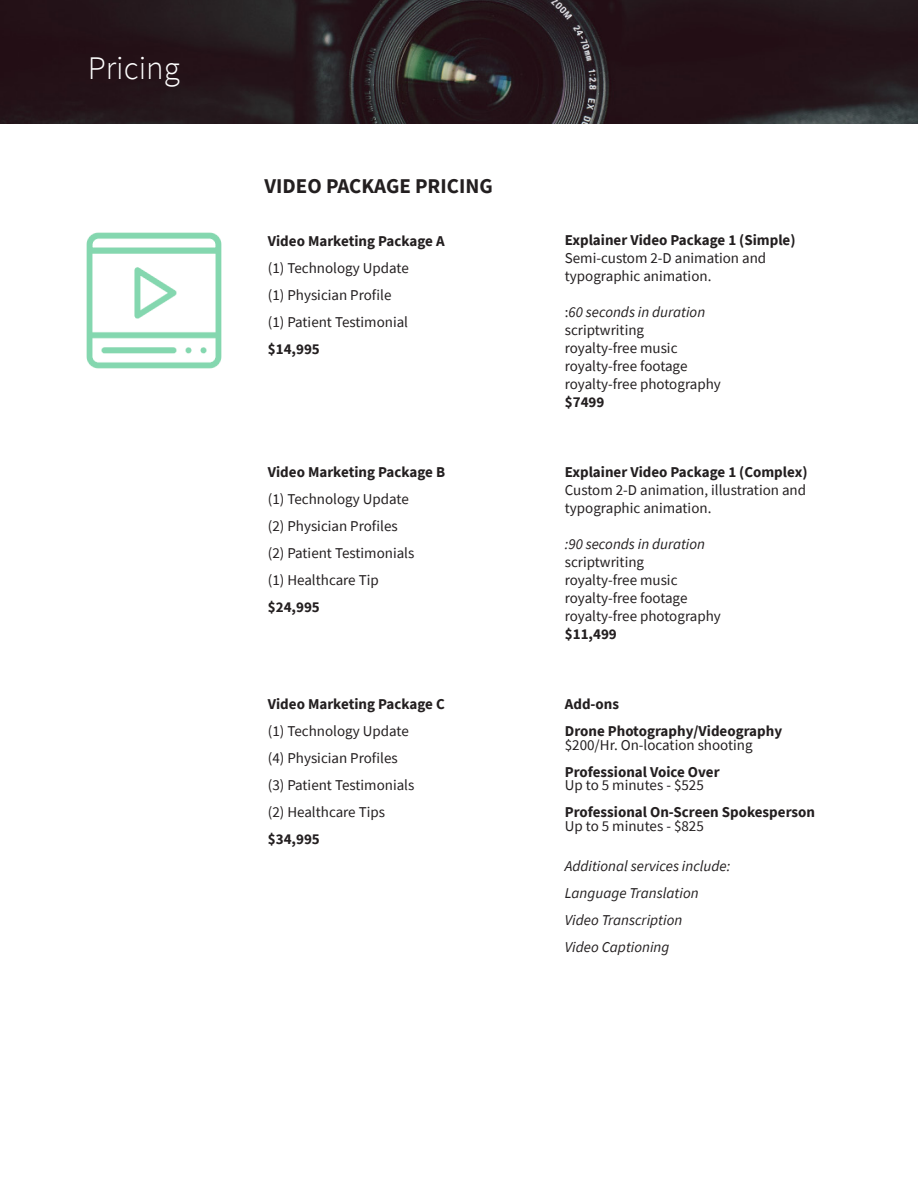
<style>
.page{position:relative;width:918px;height:1188px;background:#fff}
.page>*{position:absolute;margin:0;border:0;box-sizing:border-box;transform-origin:0 0}
.t1{font:300 33px "Source Sans Pro";color:#fff}
.t2{font:700 21px "Source Sans Pro";color:#231f20}
.t3{font:15px/18px "Source Sans Pro";color:#231f20}
.t4{font:700 15px "Source Sans Pro";color:#231f20}
.t5{font:italic 15px "Source Sans Pro";color:#231f20}
.s1{font-style:normal}
</style>
<div class="page">
<img style="left:86px;top:232px;width:136px;height:137px">
<img style="left:0;top:0;width:918px;height:123px">
<p class="t1" style="left:88px;top:48px;width:94px">Pricing</p>
<p class="t2" style="left:265px;top:172px;width:230px">VIDEO PACKAGE PRICING</p>
<p class="t4" style="left:268px;top:230px;width:178px">Video Marketing Package A</p>
<p class="t3" style="left:268px;top:259px;width:143px">(1) Technology Update</p>
<p class="t3" style="left:268px;top:286px;width:125px">(1) Physician Profile</p>
<p class="t3" style="left:268px;top:313px;width:142px">(1) Patient Testimonial</p>
<p class="t4" style="left:268px;top:338px;width:54px">$14,995</p>
<p class="t4" style="left:268px;top:462px;width:179px">Video Marketing Package B</p>
<p class="t3" style="left:268px;top:490px;width:143px">(1) Technology Update</p>
<p class="t3" style="left:268px;top:517px;width:132px">(2) Physician Profiles</p>
<p class="t3" style="left:268px;top:544px;width:148px">(2) Patient Testimonials</p>
<p class="t3" style="left:268px;top:571px;width:112px">(1) Healthcare Tip</p>
<p class="t4" style="left:268px;top:597px;width:54px">$24,995</p>
<p class="t4" style="left:268px;top:694px;width:178px">Video Marketing Package C</p>
<p class="t3" style="left:268px;top:722px;width:143px">(1) Technology Update</p>
<p class="t3" style="left:268px;top:749px;width:132px">(4) Physician Profiles</p>
<p class="t3" style="left:268px;top:776px;width:148px">(3) Patient Testimonials</p>
<p class="t3" style="left:268px;top:803px;width:119px">(2) Healthcare Tips</p>
<p class="t4" style="left:268px;top:829px;width:54px">$34,995</p>
<p class="t4" style="left:565px;top:230px;width:232px">Explainer Video Package 1 (Simple)</p>
<p class="t3" style="left:565px;top:249px;width:203px">Semi-custom 2-D animation and typographic animation.</p>
<p class="t5" style="left:565px;top:302px;width:142px"><span class="s1">:</span>60 seconds in duration</p>
<p class="t3" style="left:565px;top:321px;width:81px">scriptwriting</p>
<p class="t3" style="left:565px;top:339px;width:114px">royalty-free music</p>
<p class="t3" style="left:565px;top:357px;width:124px">royalty-free footage</p>
<p class="t3" style="left:565px;top:375px;width:158px">royalty-free photography</p>
<p class="t4" style="left:565px;top:392px;width:41px">$7499</p>
<p class="t4" style="left:565px;top:462px;width:244px">Explainer Video Package 1 (Complex)</p>
<p class="t3" style="left:565px;top:481px;width:243px">Custom 2-D animation, illustration and typographic animation.</p>
<p class="t5" style="left:565px;top:534px;width:142px">:90 seconds in duration</p>
<p class="t3" style="left:565px;top:553px;width:81px">scriptwriting</p>
<p class="t3" style="left:565px;top:571px;width:114px">royalty-free music</p>
<p class="t3" style="left:565px;top:589px;width:124px">royalty-free footage</p>
<p class="t3" style="left:565px;top:607px;width:158px">royalty-free photography</p>
<p class="t4" style="left:565px;top:624px;width:54px">$11,499</p>
<p class="t4" style="left:565px;top:694px;width:56px">Add-ons</p>
<p class="t4" style="left:565px;top:721px;width:219px">Drone Photography/Videography</p>
<p class="t3" style="left:565px;top:736px;width:189px">$200/Hr. On-location shooting</p>
<p class="t4" style="left:565px;top:762px;width:156px">Professional Voice Over</p>
<p class="t3" style="left:565px;top:776px;width:141px">Up to 5 minutes - $525</p>
<p class="t4" style="left:565px;top:802px;width:252px">Professional On-Screen Spokesperson</p>
<p class="t3" style="left:565px;top:817px;width:141px">Up to 5 minutes - $825</p>
<p class="t5" style="left:565px;top:857px;width:167px">Additional services include:</p>
<p class="t5" style="left:565px;top:884px;width:135px">Language Translation</p>
<p class="t5" style="left:565px;top:911px;width:119px">Video Transcription</p>
<p class="t5" style="left:565px;top:938px;width:106px">Video Captioning</p>
</div>
